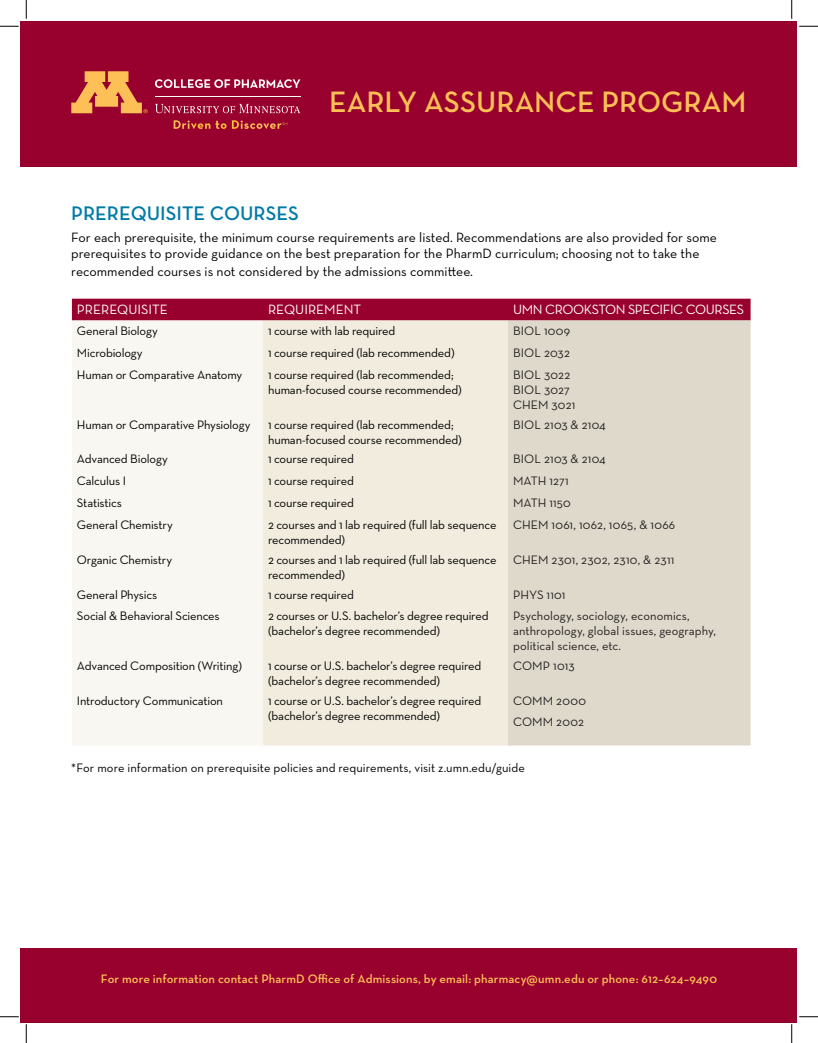
<style>
.page{position:relative;width:818px;height:1043px;background:#fff}
.page>*{position:absolute;margin:0;border:0;box-sizing:border-box;transform-origin:0 0}
.t1{font:600 30px "Neutraface Text";color:#fdc056}
.t2{font:600 20px "Neutraface Text";color:#007ba6}
.t3{font:13.75px/16.5px "Neutraface Text";color:#010101}
.t4{font:13.75px "Neutraface Text";letter-spacing:-.03em;color:#fff}
.t5{font:13.75px "Neutraface Text";color:#fff}
.t6{font:12.5px/15px "Neutraface Text";letter-spacing:-.015em;color:#010101}
.t7{font:12.5px/15px "Neutraface Text";letter-spacing:.01em;color:#231f20}
.t8{font:600 12.5px "Neutraface Text";letter-spacing:.01em;color:#fdc057}
.t9{font:12.5px "Neutraface Text";letter-spacing:.005em;color:#010101}
</style>
<div class="page">
<div style="left:72px;top:299px;width:678px;height:21px;background:#98012d"></div>
<div style="left:72px;top:320px;width:191px;height:425px;background:#f8f7f1"></div>
<div style="left:263px;top:320px;width:245px;height:425px;background:#f1ecde"></div>
<div style="left:508px;top:320px;width:242px;height:425px;background:#ded9cb"></div>
<div style="left:21px;top:21px;width:776px;height:146px;background:#98012d"></div>
<svg style="left:71px;top:71px;width:77px;height:42px"></svg>
<hr style="left:155px;top:96px;width:145px;height:1px;background:#fff">
<svg style="left:155px;top:104px;width:145px;height:9px"></svg>
<svg style="left:174px;top:120px;width:52px;height:9px"></svg>
<svg style="left:232px;top:120px;width:55px;height:9px"></svg>
<svg style="left:155px;top:79px;width:145px;height:9px"></svg>
<div style="left:21px;top:947px;width:776px;height:75px;background:#98012d"></div>
<svg style="left:0;top:25px;width:19px;height:2px"></svg>
<svg style="left:799px;top:25px;width:19px;height:2px"></svg>
<svg style="left:0;top:1016px;width:19px;height:1px"></svg>
<svg style="left:799px;top:1016px;width:19px;height:1px"></svg>
<svg style="left:25px;top:0;width:2px;height:19px"></svg>
<svg style="left:25px;top:1024px;width:2px;height:18px"></svg>
<svg style="left:791px;top:0;width:1px;height:19px"></svg>
<svg style="left:791px;top:1024px;width:1px;height:18px"></svg>
<h1 class="t1" style="left:329px;top:83px;width:418px">EARLY ASSURANCE PROGRAM</h1>
<h2 class="t2" style="left:71px;top:200px;width:229px">PREREQUISITE COURSES</h2>
<p class="t3" style="left:71px;top:228px;width:647px">For each prerequisite, the minimum course requirements are listed. Recommendations are also provided for some prerequisites to provide guidance on the best preparation for the PharmD curriculum; choosing not to take the</p>
<p class="t3" style="left:71px;top:263px;width:403px">recommended courses is not considered by the admissions committee.</p>
<p class="t5" style="left:77px;top:301px;width:92px">PREREQUISITE</p>
<p class="t5" style="left:268px;top:301px;width:95px">REQUIREMENT</p>
<p class="t4" style="left:513px;top:301px;width:232px">UMN CROOKSTON SPECIFIC COURSES</p>
<p class="t6" style="left:77px;top:323px;width:82px">General Biology</p>
<p class="t6" style="left:268px;top:323px;width:129px">1 course with lab required</p>
<p class="t7" style="left:513px;top:323px;width:59px">BIOL 1009</p>
<p class="t6" style="left:77px;top:345px;width:67px">Microbiology</p>
<p class="t6" style="left:268px;top:345px;width:188px">1 course required (lab recommended)</p>
<p class="t7" style="left:513px;top:345px;width:58px">BIOL 2032</p>
<p class="t6" style="left:77px;top:367px;width:167px">Human or Comparative Anatomy</p>
<p class="t6" style="left:268px;top:367px;width:195px">1 course required (lab recommended; human-focused course recommended)</p>
<p class="t7" style="left:513px;top:367px;width:64px">BIOL 3022<br>BIOL 3027<br>CHEM 3021</p>
<p class="t6" style="left:77px;top:417px;width:175px">Human or Comparative Physiology</p>
<p class="t6" style="left:268px;top:417px;width:195px">1 course required (lab recommended; human-focused course recommended)</p>
<p class="t7" style="left:513px;top:417px;width:94px">BIOL 2103 &amp; 2104</p>
<p class="t6" style="left:77px;top:451px;width:92px">Advanced Biology</p>
<p class="t6" style="left:268px;top:451px;width:87px">1 course required</p>
<p class="t7" style="left:513px;top:451px;width:94px">BIOL 2103 &amp; 2104</p>
<p class="t6" style="left:77px;top:473px;width:51px">Calculus I</p>
<p class="t6" style="left:268px;top:473px;width:87px">1 course required</p>
<p class="t7" style="left:513px;top:473px;width:57px">MATH 1271</p>
<p class="t6" style="left:77px;top:495px;width:47px">Statistics</p>
<p class="t6" style="left:268px;top:495px;width:87px">1 course required</p>
<p class="t7" style="left:513px;top:495px;width:59px">MATH 1150</p>
<p class="t6" style="left:77px;top:517px;width:97px">General Chemistry</p>
<p class="t6" style="left:268px;top:517px;width:230px">2 courses and 1 lab required (full lab sequence recommended)</p>
<p class="t7" style="left:513px;top:517px;width:164px">CHEM 1061, 1062, 1065, &amp; 1066</p>
<p class="t6" style="left:77px;top:552px;width:97px">Organic Chemistry</p>
<p class="t6" style="left:268px;top:552px;width:230px">2 courses and 1 lab required (full lab sequence recommended)</p>
<p class="t7" style="left:513px;top:552px;width:163px">CHEM 2301, 2302, 2310, &amp; 2311</p>
<p class="t6" style="left:77px;top:586px;width:82px">General Physics</p>
<p class="t6" style="left:268px;top:586px;width:87px">1 course required</p>
<p class="t7" style="left:513px;top:586px;width:54px">PHYS 1101</p>
<p class="t6" style="left:77px;top:608px;width:144px">Social &amp; Behavioral Sciences</p>
<p class="t6" style="left:268px;top:608px;width:222px">2 courses or U.S. bachelor’s degree required (bachelor’s degree recommended)</p>
<p class="t7" style="left:513px;top:608px;width:204px">Psychology, sociology, economics, anthropology, global issues, geography, political science, etc.</p>
<p class="t6" style="left:77px;top:658px;width:167px">Advanced Composition (Writing)</p>
<p class="t6" style="left:268px;top:658px;width:215px">1 course or U.S. bachelor’s degree required (bachelor’s degree recommended)</p>
<p class="t7" style="left:513px;top:658px;width:63px">COMP 1013</p>
<p class="t6" style="left:77px;top:693px;width:148px">Introductory Communication</p>
<p class="t6" style="left:268px;top:693px;width:215px">1 course or U.S. bachelor’s degree required (bachelor’s degree recommended)</p>
<p class="t7" style="left:513px;top:690px;width:74px;line-height:20.6px">COMM 2000<br>COMM 2002</p>
<p class="t9" style="left:71px;top:760px;width:455px">*For more information on prerequisite policies and requirements, visit z.umn.edu/guide</p>
<p class="t8" style="left:101px;top:970px;width:617px">For more information contact PharmD Office of Admissions, by email: pharmacy@umn.edu or phone: 612–624–9490</p>
</div>
